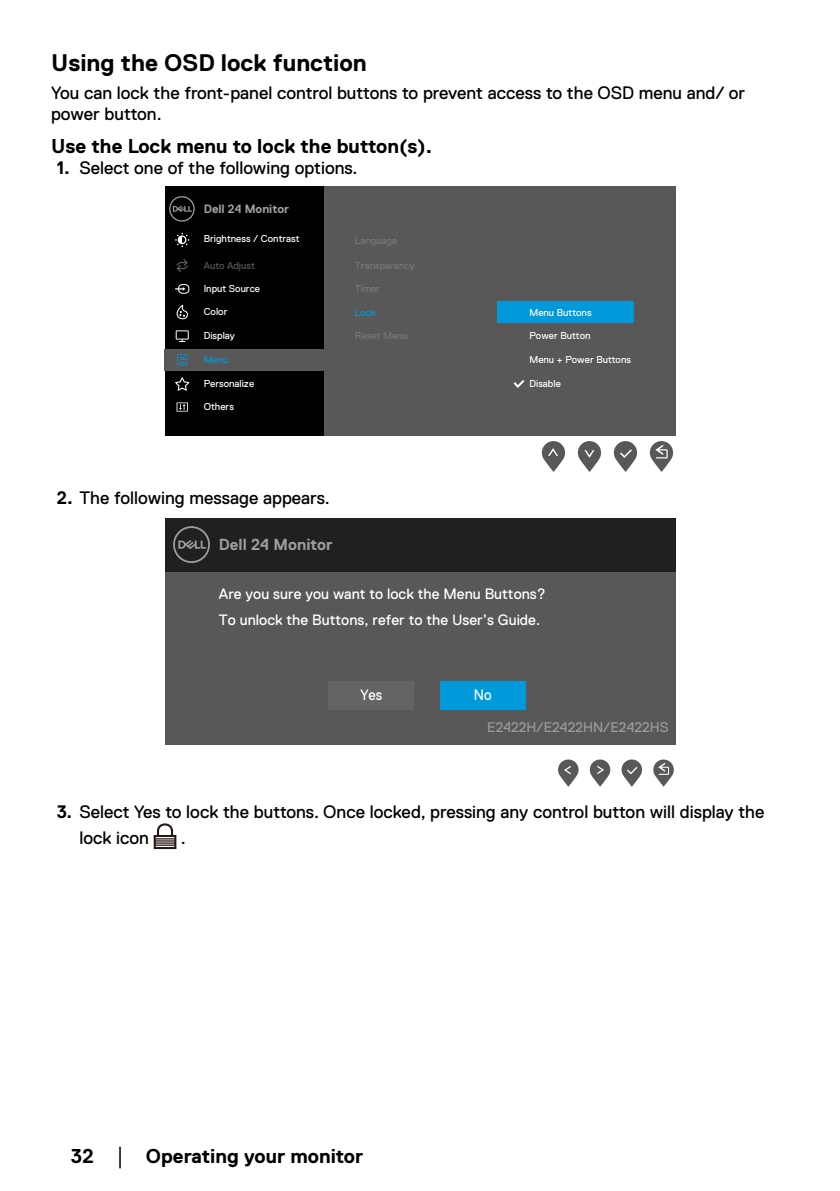
<style>
.page{position:relative;width:840px;height:1191px;background:#fff}
.page>*{position:absolute;margin:0;border:0;box-sizing:border-box;transform-origin:0 0}
.Head2{font:700 24px "Dell Replica";color:#000}
.Callout_Head_10_12{font:700 20px "Dell Replica";color:#000}
.Paragraph_9_10_8{font:18px/21.6px "Dell Replica";color:#000}
.t1{font:700 16px "Dell Replica";color:#9c9c9c}
.t2{font:15.2px "Dell Replica";color:#fff;scale:.92 1}
.t3{font:15px/26px "Dell Replica";color:#fff}
.t4{font:14px "Dell Replica";color:#9c9c9c}
.t5{font:700 12px "Dell Replica";color:#9fa0a0}
.t6{font:10px "Dell Replica";color:#fff}
.t7{font:10px "Dell Replica";color:#787878}
.t8{font:10px "Dell Replica";color:#595757}
.t9{font:10px "Dell Replica";color:#0099d9}
.s1{font-weight:700}
.s2{font-family:"Times New Roman";font-weight:400;font-size:18px}
</style>
<div class="page">
<svg style="left:577px;top:441px;width:23px;height:31px"></svg>
<svg style="left:541px;top:441px;width:23px;height:31px"></svg>
<svg style="left:649px;top:441px;width:23px;height:31px"></svg>
<svg style="left:613px;top:441px;width:23px;height:31px"></svg>
<div style="left:164px;top:186px;width:511px;height:249px;background:#595757"></div>
<div style="left:164px;top:186px;width:159px;height:249px;background:#030000"></div>
<div style="left:164px;top:349px;width:160px;height:21px;background:#595757"></div>
<svg style="left:169px;top:196px;width:25px;height:26px"></svg>
<svg style="left:175px;top:233px;width:14px;height:14px"></svg>
<svg style="left:176px;top:259px;width:12px;height:13px"></svg>
<svg style="left:176px;top:305px;width:12px;height:14px"></svg>
<svg style="left:176px;top:330px;width:13px;height:12px"></svg>
<svg style="left:175px;top:377px;width:14px;height:14px"></svg>
<svg style="left:176px;top:402px;width:12px;height:9px"></svg>
<svg style="left:175px;top:284px;width:14px;height:10px"></svg>
<svg style="left:177px;top:354px;width:10px;height:11px"></svg>
<div style="left:497px;top:302px;width:136px;height:21px;background:#0099d9"></div>
<svg style="left:513px;top:380px;width:11px;height:8px"></svg>
<div style="left:164px;top:517px;width:511px;height:227px;background:#595757"></div>
<div style="left:164px;top:517px;width:511px;height:54px;background:#211f1f"></div>
<svg style="left:173px;top:526px;width:37px;height:37px"></svg>
<div style="left:328px;top:681px;width:86px;height:28px;background:#666363"></div>
<div style="left:440px;top:681px;width:85px;height:28px;background:#0099d9"></div>
<svg style="left:653px;top:759px;width:20px;height:27px"></svg>
<svg style="left:589px;top:759px;width:21px;height:27px"></svg>
<svg style="left:558px;top:759px;width:20px;height:27px"></svg>
<svg style="left:621px;top:759px;width:20px;height:27px"></svg>
<svg style="left:154px;top:823px;width:22px;height:26px"></svg>
<p class="Head2" style="left:51px;top:50px;width:317px">Using the OSD lock function</p>
<p class="Paragraph_9_10_8" style="left:51px;top:82px;width:695px">You can lock the front-panel control buttons to prevent access to the OSD menu and/ or power button.</p>
<p class="Callout_Head_10_12" style="left:51px;top:135px;width:382px">Use the Lock menu to lock the button(s).</p>
<p class="Paragraph_9_10_8" style="left:57px;top:157px;width:302px"><span class="s1">1.</span> Select one of the following options.</p>
<p class="t5" style="left:203px;top:202px;width:87px">Dell 24 Monitor</p>
<p class="t6" style="left:203px;top:233px;width:97px">Brightness / Contrast</p>
<p class="t8" style="left:203px;top:260px;width:53px">Auto Adjust</p>
<p class="t6" style="left:203px;top:283px;width:58px">Input Source</p>
<p class="t6" style="left:203px;top:306px;width:25px">Color</p>
<p class="t6" style="left:203px;top:330px;width:33px">Display</p>
<p class="t9" style="left:203px;top:354px;width:26px">Menu</p>
<p class="t6" style="left:203px;top:378px;width:52px">Personalize</p>
<p class="t6" style="left:203px;top:401px;width:32px">Others</p>
<p class="t7" style="left:355px;top:235px;width:44px">Language</p>
<p class="t7" style="left:355px;top:260px;width:61px">Transparency</p>
<p class="t7" style="left:355px;top:283px;width:27px">Timer</p>
<p class="t7" style="left:355px;top:330px;width:54px">Reset Menu</p>
<p class="t9" style="left:355px;top:306px;width:22px">Lock</p>
<p class="Paragraph_9_10_8" style="left:57px;top:487px;width:274px"><span class="s1">2.</span> The following message appears.</p>
<p class="t1" style="left:219px;top:535px;width:115px">Dell 24 Monitor</p>
<p class="t6" style="left:529px;top:306px;width:64px">Menu Buttons</p>
<p class="t6" style="left:529px;top:330px;width:63px">Power Button</p>
<p class="t6" style="left:529px;top:354px;width:103px">Menu + Power Buttons</p>
<p class="t6" style="left:529px;top:378px;width:33px">Disable</p>
<p class="t3" style="left:219px;top:581px;width:328px">Are you sure you want to lock the Menu Buttons?<br>To unlock the Buttons, refer to the User’s Guide.</p>
<p class="t2" style="left:360px;top:686px;width:25px">Yes</p>
<p class="t2" style="left:473px;top:686px;width:21px">No</p>
<p class="t4" style="left:487px;top:719px;width:183px">E2422H/E2422HN/E2422HS</p>
<p class="Paragraph_9_10_8" style="left:79px;top:798px;width:686px;line-height:26px;text-indent:-23px"><span class="s1">3.</span> Select Yes to lock the buttons. Once locked, pressing any control button will display the lock icon</p>
<p class="Paragraph_9_10_8" style="left:181px;top:826px;width:7px">.</p>
<p class="Callout_Head_10_12" style="left:71px;top:1144px;width:294px">32 <span class="s2">│</span> Operating your monitor</p>
</div>
